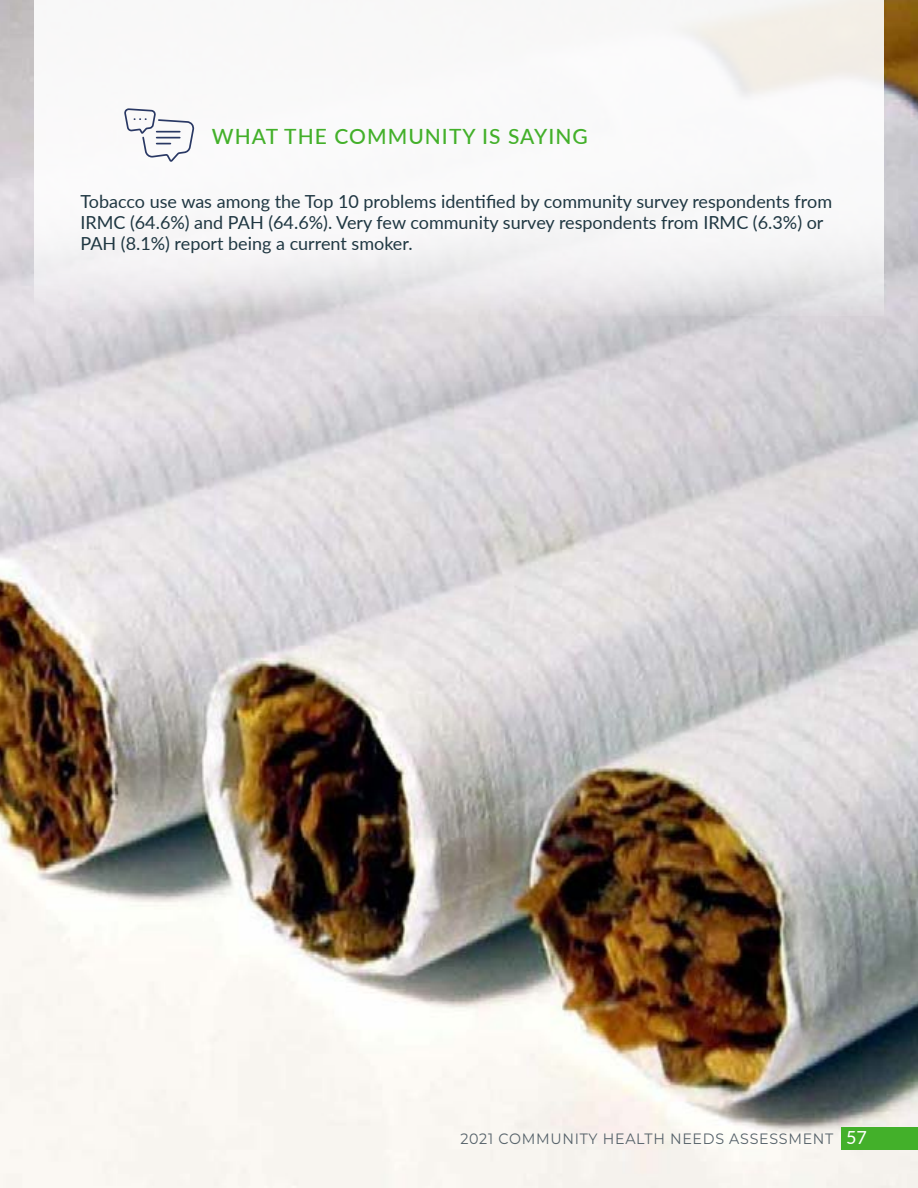
<style>
.page{position:relative;width:918px;height:1188px;background:#fff}
.page>*{position:absolute;margin:0;border:0;box-sizing:border-box;transform-origin:0 0}
.t1{font:500 21px "Lato";letter-spacing:.05em;color:#43b02a}
.t2{font:18px/21px "Lato";color:#1f3742}
.t3{font:15px "Montserrat";letter-spacing:.05em;color:#56626a;scale:.95 1}
.s1{font-family:"Lato";font-size:18px;color:#fff}
</style>
<div class="page">
<img style="left:0;top:0;width:918px;height:1188px">
<svg style="left:34px;top:0;width:850px;height:315px"></svg>
<svg style="left:124px;top:108px;width:70px;height:54px"></svg>
<div style="left:841px;top:1127px;width:77px;height:23px;background:#43b02a"></div>
<p class="t1" style="left:212px;top:121px;width:378px">WHAT THE COMMUNITY IS SAYING</p>
<p class="t2" style="left:80px;top:190px;width:753px">Tobacco use was among the Top 10 problems identified by community survey respondents from<br>IRMC (64.6%) and PAH (64.6%). Very few community survey respondents from IRMC (6.3%) or<br>PAH (8.1%) report being a current smoker.</p>
<p class="t3" style="left:460px;top:1129px;width:429px">2021 COMMUNITY HEALTH NEEDS ASSESSMENT <span class="s1">57</span></p>
</div>
